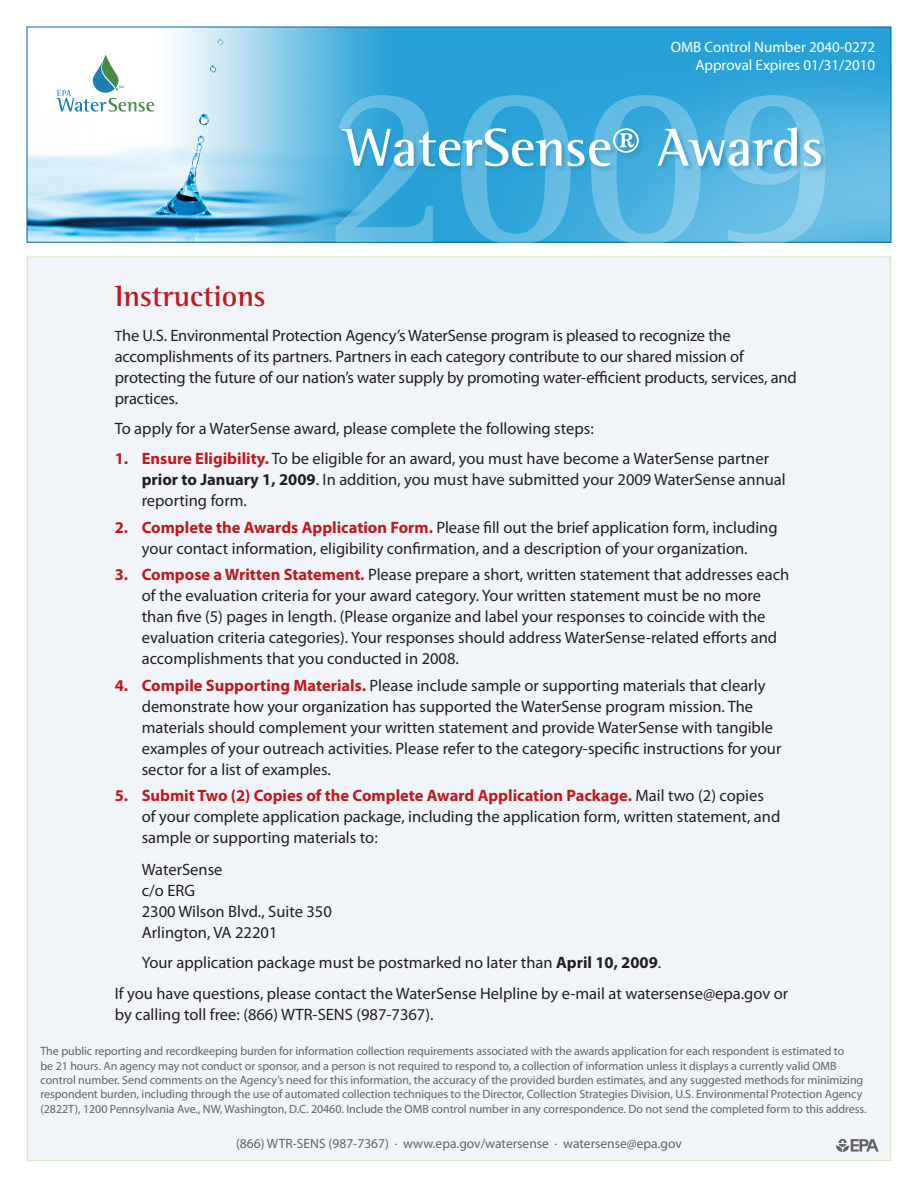
<style>
.page{position:relative;width:918px;height:1188px;background:#fff}
.page>*{position:absolute;margin:0;border:0;box-sizing:border-box;transform-origin:0 0}
.t1{font:700 234px "Rotis Semi Serif";color:#fff}
.t2{font:700 54.75px "Rotis Semi Serif";color:#fff}
.redhead{font:700 30px "Rotis Semi Serif";color:#bd1a1f}
.bullets{font:16.5px/21px "Myriad Pro";color:#231f20}
.body{font:16.5px/21px "Myriad Pro";letter-spacing:-.005em;color:#231f20}
.t3{font:15px "Myriad Pro";color:#fff}
.t4{font:13.5px "Myriad Pro";color:#636366}
.t5{font:12px/14.4px "Myriad Pro";letter-spacing:-.005em;color:#636366}
.s1{font-size:15px}
.s2{font-weight:700;color:#bd1a1f}
.s3{font-weight:700}
</style>
<div class="page">
<div style="left:27px;top:256px;width:864px;height:905px;background:#f1f5fa;border:1px solid #dae5c2"></div>
<img style="left:29px;top:29px;width:860px;height:212px">
<div style="left:27px;top:27px;width:864px;height:216px;border:1px solid #06659e"></div>
<svg style="left:836px;top:1139px;width:43px;height:13px"></svg>
<svg style="left:56px;top:55px;width:98px;height:57px"></svg>
<div style="left:340px;top:126px;width:488px;height:47px;background:#1d7eb2;opacity:.5"></div>
<p class="t3" style="left:671px;top:39px;width:206px">OMB Control Number 2040-0272</p>
<p class="t3" style="left:695px;top:57px;width:181px">Approval Expires 01/31/2010</p>
<h1 class="t1" style="left:321px;top:23px;width:522px">2009</h1>
<p class="t2" style="left:344px;top:115px;width:480px">WaterSense® Awards</p>
<p class="redhead" style="left:115px;top:278px;width:153px">Instructions</p>
<p class="body" style="left:115px;top:325px;width:684px"><span class="s1">T</span>he U.S. Environmental Protection Agency’s WaterSense program is pleased to recognize the accomplishments of its partners. Partners in each category contribute to our shared mission of protecting the future of our nation’s water supply by promoting water-efficient products, services, and practices.</p>
<p class="body" style="left:115px;top:418px;width:481px">To apply for a WaterSense award, please complete the following steps:</p>
<p class="bullets" style="left:142px;top:449px;width:646px;text-indent:-27px"><span class="s2">1. Ensure Eligibility.</span> To be eligible for an award, you must have become a WaterSense partner <span class="s3">prior to January 1, 2009</span>. In addition, you must have submitted your 2009 WaterSense annual reporting form.</p>
<p class="bullets" style="left:115px;top:517px;width:664px;text-align:center"><span class="s2">2. Complete the Awards Application Form.</span> Please fill out the brief application form, including your contact information, eligibility confirmation, and a description of your organization.</p>
<p class="bullets" style="left:142px;top:565px;width:649px;text-indent:-27px"><span class="s2">3. Compose a Written Statement.</span> Please prepare a short, written statement that addresses each of the evaluation criteria for your award category. Your written statement must be no more than five (5) pages in length. (Please organize and label your responses to coincide with the evaluation criteria categories). Your responses should address WaterSense-related efforts and accomplishments that you conducted in 2008.</p>
<p class="bullets" style="left:142px;top:675px;width:641px;text-indent:-27px"><span class="s2">4. Compile Supporting Materials.</span> Please include sample or supporting materials that clearly demonstrate how your organization has supported the WaterSense program mission. The materials should complement your written statement and provide WaterSense with tangible examples of your outreach activities. Please refer to the category-specific instructions for your sector for a list of examples.</p>
<p class="bullets" style="left:142px;top:785px;width:640px;text-indent:-27px"><span class="s2">5. Submit Two (2) Copies of the Complete Award Application Package.</span> Mail two (2) copies of your complete application package, including the application form, written statement, and sample or supporting materials to:</p>
<p class="body" style="left:142px;top:859px;width:192px">WaterSense<br>c/o ERG<br>2300 Wilson Blvd., Suite 350<br>Arlington, VA 22201</p>
<p class="body" style="left:142px;top:953px;width:521px">Your application package must be postmarked no later than <span class="s3">April 10, 2009</span>.</p>
<p class="body" style="left:115px;top:983px;width:675px">If you have questions, please contact the WaterSense Helpline by e-mail at watersense@epa.gov or by calling toll free: (866) WTR-SENS (987-7367).</p>
<p class="t5" style="left:40px;top:1044px;width:828px">The public reporting and recordkeeping burden for information collection requirements associated with the awards application for each respondent is estimated to<br>be 21 hours. An agency may not conduct or sponsor, and a person is not required to respond to, a collection of information unless it displays a currently valid OMB control number. Send comments on the Agency’s need for this information, the accuracy of the provided burden estimates, and any suggested methods for minimizing respondent burden, including through the use of automated collection techniques to the Director, Collection Strategies Division, U.S. Environmental Protection Agency (2822T), 1200 Pennsylvania Ave., NW, Washington, D.C. 20460. Include the OMB control number in any correspondence. Do not send the completed form to this address.</p>
<p class="t4" style="left:236px;top:1136px;width:447px">(866) WTR-SENS (987-7367) · www.epa.gov/watersense · watersense@epa.gov</p>
</div>
